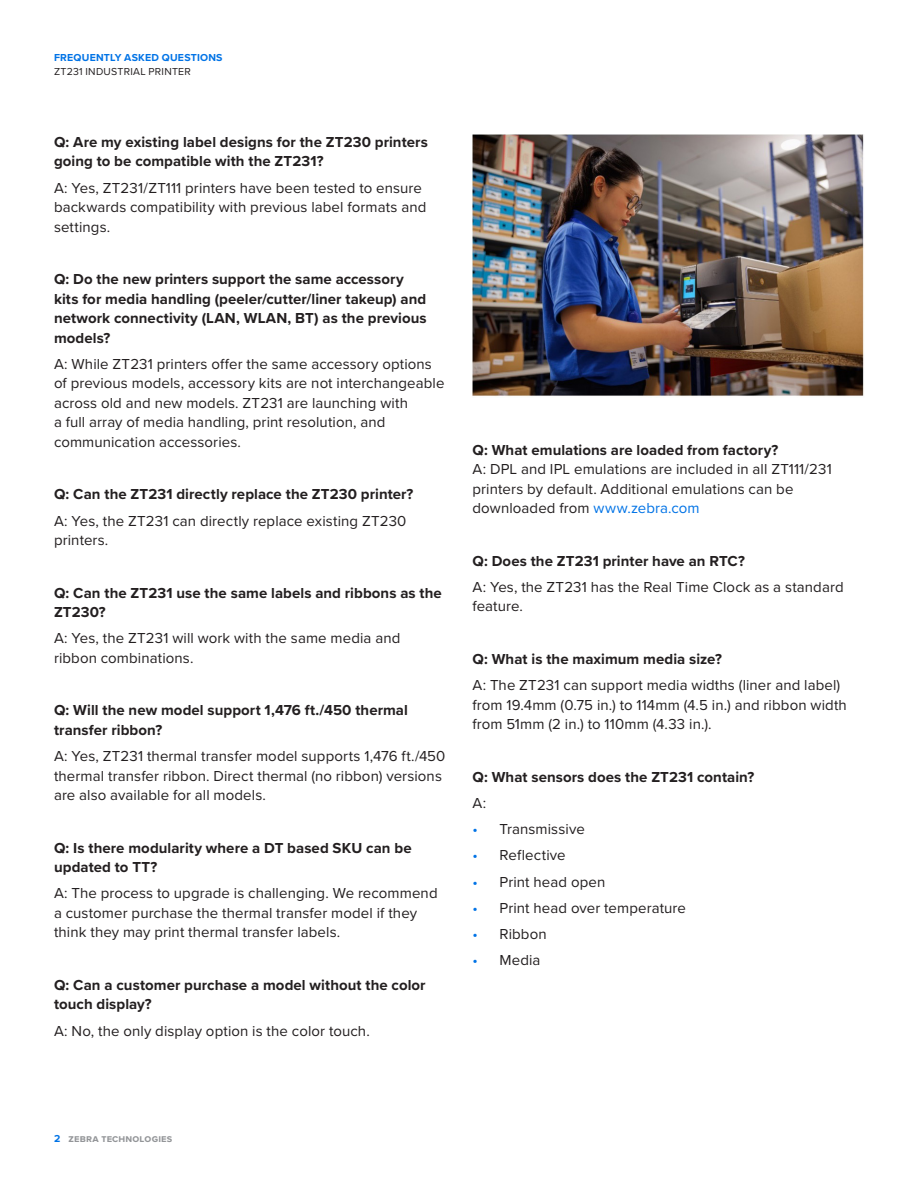
<style>
.page{position:relative;width:918px;height:1188px;background:#fff}
.page>*{position:absolute;margin:0;border:0;box-sizing:border-box;transform-origin:0 0}
.Introduction-Cover{font:15px/19.5px "Proxima Nova";letter-spacing:.005em;color:#231f20}
.Introduction-Cover-2{font:700 15px/19.5px "Proxima Nova";letter-spacing:.005em;color:#231f20}
.t1{font:700 10.5px "Proxima Nova";letter-spacing:.02em;color:#0073e6}
.t2{font:10.5px "Proxima Nova";letter-spacing:.025em;color:#231f20}
.t3{font:700 10.5px "Proxima Nova";letter-spacing:.015em;color:#939598}
.s1{font-weight:700}
.s2{color:#0073e6}
</style>
<div class="page">
<img style="left:472px;top:135px;width:392px;height:262px">
<p class="t1" style="left:54px;top:50px;width:170px">FREQUENTLY ASKED QUESTIONS</p>
<p class="t2" style="left:54px;top:64px;width:138px">ZT231 INDUSTRIAL PRINTER</p>
<p class="Introduction-Cover-2" style="left:54px;top:132px;width:375px">Q: Are my existing label designs for the ZT230 printers going to be compatible with the ZT231?</p>
<p class="Introduction-Cover" style="left:54px;top:177px;width:374px">A: Yes, ZT231/ZT111 printers have been tested to ensure backwards compatibility with previous label formats and settings.</p>
<p class="Introduction-Cover-2" style="left:54px;top:269px;width:374px">Q: Do the new printers support the same accessory kits for media handling (peeler/cutter/liner takeup) and network connectivity (LAN, WLAN, BT) as the previous models?</p>
<p class="Introduction-Cover" style="left:54px;top:353px;width:392px">A: While ZT231 printers offer the same accessory options of previous models, accessory kits are not interchangeable across old and new models. ZT231 are launching with<br>a full array of media handling, print resolution, and communication accessories.</p>
<p class="Introduction-Cover-2" style="left:54px;top:484px;width:361px">Q: Can the ZT231 directly replace the ZT230 printer?</p>
<p class="Introduction-Cover" style="left:54px;top:510px;width:354px">A: Yes, the ZT231 can directly replace existing ZT230 printers.</p>
<p class="Introduction-Cover-2" style="left:54px;top:583px;width:389px">Q: Can the ZT231 use the same labels and ribbons as the<br>ZT230?</p>
<p class="Introduction-Cover" style="left:54px;top:628px;width:348px">A: Yes, the ZT231 will work with the same media and ribbon combinations.</p>
<p class="Introduction-Cover-2" style="left:54px;top:700px;width:355px">Q: Will the new model support 1,476 ft./450 thermal transfer ribbon?</p>
<p class="Introduction-Cover" style="left:54px;top:746px;width:393px">A: Yes, ZT231 thermal transfer model supports 1,476 ft./450 thermal transfer ribbon. Direct thermal (no ribbon) versions are also available for all models.</p>
<p class="Introduction-Cover-2" style="left:54px;top:838px;width:359px">Q: Is there modularity where a DT based SKU can be updated to TT?</p>
<p class="Introduction-Cover" style="left:54px;top:883px;width:385px">A: The process to upgrade is challenging. We recommend a customer purchase the thermal transfer model if they think they may print thermal transfer labels.</p>
<p class="Introduction-Cover-2" style="left:54px;top:975px;width:373px">Q: Can a customer purchase a model without the color touch display?</p>
<p class="Introduction-Cover" style="left:54px;top:1020px;width:317px">A: No, the only display option is the color touch.</p>
<p class="Introduction-Cover" style="left:472px;top:439px;width:361px"><span class="s1">Q: What emulations are loaded from factory?<br></span>A: DPL and IPL emulations are included in all ZT111/231 printers by default. Additional emulations can be downloaded from <span class="s2">www.zebra.com</span></p>
<p class="Introduction-Cover-2" style="left:472px;top:551px;width:274px">Q: Does the ZT231 printer have an RTC?</p>
<p class="Introduction-Cover" style="left:472px;top:576px;width:373px">A: Yes, the ZT231 has the Real Time Clock as a standard feature.</p>
<p class="Introduction-Cover-2" style="left:472px;top:649px;width:251px">Q: What is the maximum media size?</p>
<p class="Introduction-Cover" style="left:472px;top:675px;width:376px">A: The ZT231 can support media widths (liner and label) from 19.4mm (0.75 in.) to 114mm (4.5 in.) and ribbon width from 51mm (2 in.) to 110mm (4.33 in.).</p>
<p class="Introduction-Cover-2" style="left:472px;top:767px;width:283px">Q: What sensors does the ZT231 contain?</p>
<p class="Introduction-Cover" style="left:472px;top:792px;width:15px">A:</p>
<p class="Introduction-Cover" style="left:472px;top:819px;width:114px"><span class="s2">•</span> Transmissive</p>
<p class="Introduction-Cover" style="left:472px;top:845px;width:95px"><span class="s2">•</span> Reflective</p>
<p class="Introduction-Cover" style="left:472px;top:871px;width:134px"><span class="s2">•</span> Print head open</p>
<p class="Introduction-Cover" style="left:472px;top:897px;width:215px"><span class="s2">•</span> Print head over temperature</p>
<p class="Introduction-Cover" style="left:472px;top:924px;width:76px"><span class="s2">•</span> Ribbon</p>
<p class="Introduction-Cover" style="left:472px;top:950px;width:70px"><span class="s2">•</span> Media</p>
<p class="t3" style="left:54px;top:1131px;width:120px"><span class="s2">2</span> zebra technologies</p>
</div>
